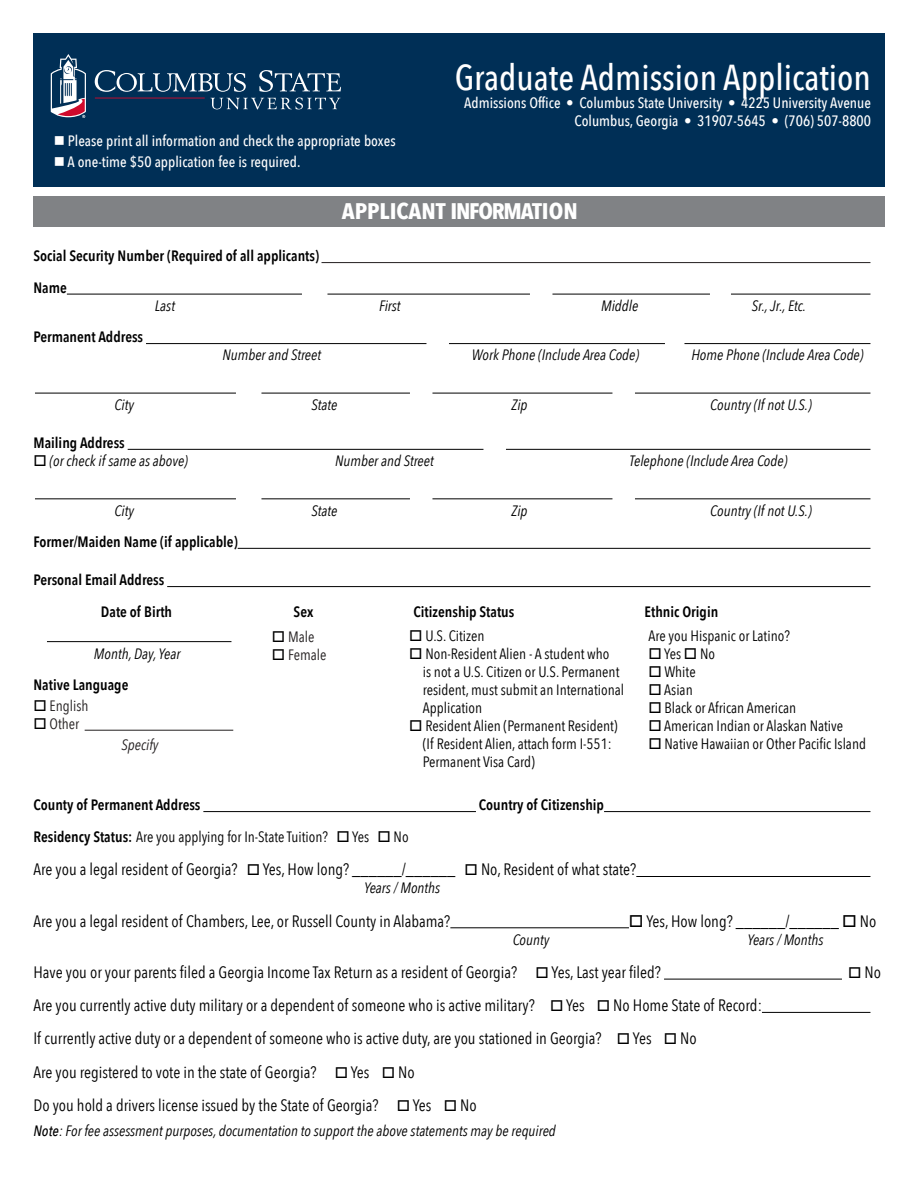
<style>
.page{position:relative;width:918px;height:1188px;background:#fff}
.page>*{position:absolute;margin:0;border:0;box-sizing:border-box;transform-origin:0 0}
.t1{font:500 36px "Avenir Next Condensed";color:#fff}
.t2{font:700 22.5px "Avenir Next Condensed";color:#fff;scale:1.06 1}
.t3{font:16.5px/33.3px "Avenir Next Condensed";color:#000}
.t4{font:15px/18px "Avenir Next Condensed";color:#000}
.t5{font:italic 15px "Avenir Next Condensed";color:#000}
.t6{font:600 15px/31.5px "Avenir Next Condensed";color:#000}
.t7{font:500 15px/18px "Avenir Next Condensed";color:#fff;text-align:right}
.t8{font:15px "Avenir Next Condensed";color:#231f20}
.t9{font:italic 15px "Avenir Next Condensed";color:#231f20}
.s1{color:#000}
.s2{font-weight:600}
.s3{font-weight:500}
</style>
<div class="page">
<div style="left:33px;top:33px;width:852px;height:154px;background:#002f56"></div>
<svg style="left:51px;top:54px;width:35px;height:64px"></svg>
<svg style="left:95px;top:70px;width:246px;height:39px"></svg>
<div style="left:33px;top:197px;width:852px;height:30px;background:#808285"></div>
<hr style="left:322px;top:262px;width:548px;height:1px;background:#221e1f">
<hr style="left:67px;top:294px;width:235px;height:1px;background:#000">
<hr style="left:327px;top:294px;width:203px;height:1px;background:#000">
<hr style="left:552px;top:294px;width:158px;height:1px;background:#000">
<hr style="left:731px;top:294px;width:139px;height:1px;background:#000">
<hr style="left:146px;top:343px;width:280px;height:1px;background:#000">
<hr style="left:449px;top:343px;width:216px;height:1px;background:#000">
<hr style="left:684px;top:343px;width:186px;height:1px;background:#000">
<hr style="left:35px;top:393px;width:201px;height:1px;background:#000">
<hr style="left:261px;top:393px;width:149px;height:1px;background:#000">
<hr style="left:432px;top:393px;width:180px;height:1px;background:#000">
<hr style="left:635px;top:393px;width:235px;height:1px;background:#000">
<hr style="left:128px;top:449px;width:355px;height:1px;background:#000">
<hr style="left:506px;top:449px;width:364px;height:1px;background:#000">
<hr style="left:35px;top:498px;width:201px;height:1px;background:#000">
<hr style="left:261px;top:498px;width:149px;height:1px;background:#000">
<hr style="left:432px;top:498px;width:180px;height:1px;background:#000">
<hr style="left:635px;top:498px;width:235px;height:1px;background:#000">
<hr style="left:238px;top:548px;width:632px;height:1px;background:#000">
<hr style="left:167px;top:586px;width:703px;height:1px;background:#000">
<hr style="left:203px;top:811px;width:273px;height:1px;background:#000">
<hr style="left:604px;top:811px;width:266px;height:1px;background:#000">
<hr style="left:636px;top:876px;width:234px;height:1px;background:#000">
<hr style="left:450px;top:927px;width:179px;height:1px;background:#000">
<hr style="left:664px;top:979px;width:178px;height:1px;background:#000">
<hr style="left:762px;top:1012px;width:108px;height:1px;background:#000">
<hr style="left:47px;top:641px;width:184px;height:1px;background:#000">
<hr style="left:85px;top:730px;width:148px;height:1px;background:#221e1f">
<h1 class="t1" style="left:455px;top:56px;width:418px">Graduate Admission Application</h1>
<p class="t7" style="left:464px;top:94px;width:408px">Admissions Office • Columbus State University • 4225 University Avenue<br>Columbus, Georgia • 31907-5645 • (706) 507-8800</p>
<p class="t7" style="left:54px;top:132px;width:343px">■ Please print all information and check the appropriate boxes</p>
<p class="t7" style="left:54px;top:152px;width:248px">■ A one-time $50 application fee is required.</p>
<h2 class="t2" style="left:342px;top:197px;width:224px">APPLICANT INFORMATION</h2>
<p class="t6" style="left:33px;top:240px;width:287px">Social Security Number (Required of all applicants)<br>Name</p>
<p class="t5" style="left:155px;top:297px;width:22px">Last</p>
<p class="t5" style="left:379px;top:297px;width:23px">First</p>
<p class="t5" style="left:601px;top:297px;width:39px">Middle</p>
<p class="t5" style="left:752px;top:297px;width:56px">Sr., Jr., Etc.</p>
<p class="t6" style="left:33px;top:321px;width:111px">Permanent Address</p>
<p class="t5" style="left:222px;top:346px;width:100px">Number and Street</p>
<p class="t5" style="left:472px;top:346px;width:169px">Work Phone (Include Area Code)</p>
<p class="t5" style="left:691px;top:346px;width:174px">Home Phone (Include Area Code)</p>
<p class="t5" style="left:114px;top:396px;width:21px">City</p>
<p class="t5" style="left:312px;top:396px;width:27px">State</p>
<p class="t5" style="left:511px;top:396px;width:18px">Zip</p>
<p class="t5" style="left:710px;top:396px;width:103px">Country (If not U.S.)</p>
<p class="t6" style="left:33px;top:427px;width:93px">Mailing Address</p>
<p class="t5" style="left:33px;top:452px;width:156px">□ (or check if same as above)</p>
<p class="t5" style="left:335px;top:452px;width:100px">Number and Street</p>
<p class="t5" style="left:630px;top:452px;width:159px">Telephone (Include Area Code)</p>
<p class="t5" style="left:114px;top:501px;width:21px">City</p>
<p class="t5" style="left:312px;top:501px;width:27px">State</p>
<p class="t5" style="left:511px;top:501px;width:18px">Zip</p>
<p class="t5" style="left:710px;top:501px;width:103px">Country (If not U.S.)</p>
<p class="t6" style="left:33px;top:526px;width:206px">Former/Maiden Name (if applicable)</p>
<p class="t6" style="left:101px;top:564px;width:73px;text-indent:-68px">Personal Email Address<br>Date of Birth</p>
<p class="t6" style="left:294px;top:596px;width:21px">Sex</p>
<p class="t6" style="left:414px;top:596px;width:102px">Citizenship Status</p>
<p class="t6" style="left:645px;top:596px;width:75px">Ethnic Origin</p>
<p class="t5" style="left:94px;top:644px;width:88px">Month, Day, Year</p>
<p class="t6" style="left:33px;top:669px;width:96px">Native Language</p>
<p class="t8" style="left:33px;top:697px;width:57px"><span class="s1">□</span> English</p>
<p class="t8" style="left:33px;top:715px;width:47px"><span class="s1">□</span> Other</p>
<p class="t9" style="left:122px;top:736px;width:38px">Specify</p>
<p class="t8" style="left:272px;top:628px;width:44px"><span class="s1">□</span> Male</p>
<p class="t8" style="left:272px;top:646px;width:56px"><span class="s1">□</span> Female</p>
<p class="t4" style="left:409px;top:626px;width:77px">□ U.S. Citizen</p>
<p class="t4" style="left:423px;top:644px;width:203px;text-indent:-14px">□ Non-Resident Alien - A student who<br>is not a U.S. Citizen or U.S. Permanent resident, must submit an International<br>Application</p>
<p class="t4" style="left:423px;top:716px;width:196px;text-indent:-14px">□ Resident Alien (Permanent Resident) (If Resident Alien, attach form I-551:<br>Permanent Visa Card)</p>
<p class="t4" style="left:648px;top:626px;width:143px">Are you Hispanic or Latino?</p>
<p class="t4" style="left:648px;top:644px;width:68px">□ Yes □ No</p>
<p class="t4" style="left:648px;top:662px;width:49px">□ White</p>
<p class="t4" style="left:648px;top:680px;width:46px">□ Asian</p>
<p class="t4" style="left:648px;top:698px;width:149px">□ Black or African American</p>
<p class="t4" style="left:648px;top:716px;width:196px">□ American Indian or Alaskan Native</p>
<p class="t4" style="left:648px;top:734px;width:219px">□ Native Hawaiian or Other Pacific Island</p>
<p class="t6" style="left:33px;top:789px;width:168px">County of Permanent Address</p>
<p class="t6" style="left:479px;top:789px;width:127px">Country of Citizenship</p>
<p class="t4" style="left:33px;top:828px;width:377px"><span class="s2">Residency Status:</span> Are you applying for In-State Tuition? □ Yes □ No</p>
<p class="t3" style="left:33px;top:853px;width:604px">Are you a legal resident of Georgia? □ Yes, How long? ______/______ □ No, Resident of what state?</p>
<p class="t5" style="left:364px;top:879px;width:78px">Years / Months</p>
<p class="t3" style="left:33px;top:904px;width:418px">Are you a legal resident of Chambers, Lee, or Russell County in Alabama?</p>
<p class="t3" style="left:629px;top:904px;width:249px">□ Yes, How long? ______/______ □ No</p>
<p class="t5" style="left:513px;top:930px;width:38px">County</p>
<p class="t5" style="left:747px;top:930px;width:78px">Years / Months</p>
<p class="t3" style="left:33px;top:955px;width:629px">Have you or your parents filed a Georgia Income Tax Return as a resident of Georgia? □ Yes, Last year filed?</p>
<p class="t3" style="left:848px;top:955px;width:34px">□ No</p>
<p class="t3" style="left:33px;top:989px;width:730px">Are you currently active duty military or a dependent of someone who is active military? □ Yes □ No Home State of Record:<br>If currently active duty or a dependent of someone who is active duty, are you stationed in Georgia? □ Yes □ No<br>Are you registered to vote in the state of Georgia? □ Yes □ No<br>Do you hold a drivers license issued by the State of Georgia? □ Yes □ No</p>
<p class="t5" style="left:33px;top:1122px;width:524px"><span class="s3">Note</span>: For fee assessment purposes, documentation to support the above statements may be required</p>
</div>
